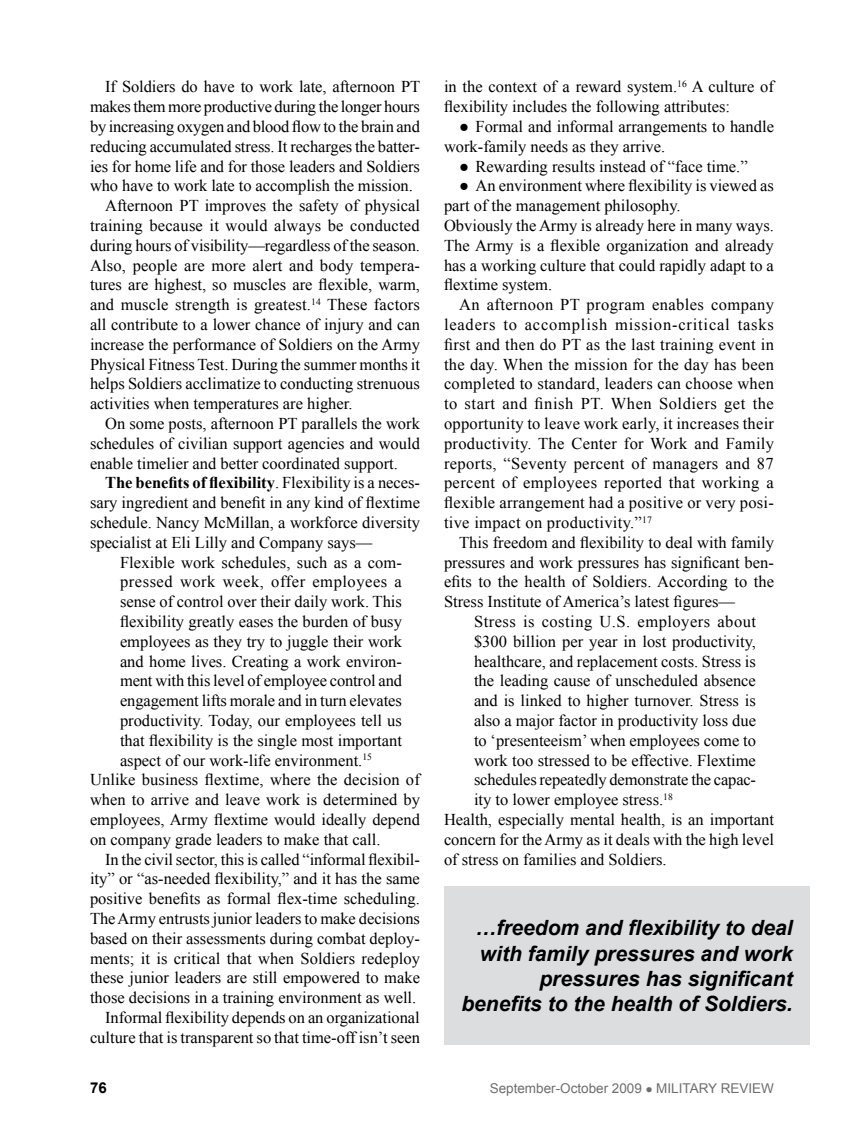
<style>
.page{position:relative;width:864px;height:1134px;background:#fff}
.page>*{position:absolute;margin:0;border:0;box-sizing:border-box;transform-origin:0 0}
.fob{font:italic 700 21px/25.2px "Arial";color:#000;text-align:right}
.fob-2{font:16.5px/19.8px "Times New Roman";color:#000;text-align:justify}
.fob_indented_quotes{font:16.5px/19.8px "Times New Roman";color:#000;text-align:justify}
.fob_Bullet{font:16.5px/19.8px "Times New Roman";color:#000}
.t1{font:700 15px "Arial";color:#000}
.t2{font:13.5px "Arial";color:#6d6e71}
.s1{font-weight:700}
</style>
<div class="page">
<div style="left:444px;top:886px;width:365px;height:159px;background:#dcddde"></div>
<p class="fob-2" style="left:90px;top:77px;width:332px;text-indent:15px">If Soldiers do have to work late, afternoon PT makes them more productive during the longer hours by increasing oxygen and blood flow to the brain and reducing accumulated stress. It recharges the batter&shy;ies for home life and for those leaders and Soldiers who have to work late to accomplish the mission.</p>
<p class="fob-2" style="left:90px;top:196px;width:332px;text-indent:15px">Afternoon PT improves the safety of physical training because it would always be conducted during hours of visibility—regardless of the season.<br>Also, people are more alert and body tempera&shy;tures are highest, so muscles are flexible, warm, and muscle strength is greatest.<sup>14</sup> These factors all contribute to a lower chance of injury and can increase the performance of Soldiers on the Army Physical Fitness Test. During the summer months it helps Soldiers acclimatize to conducting strenuous activities when temperatures are higher.</p>
<p class="fob-2" style="left:90px;top:413px;width:331px;text-indent:15px">On some posts, afternoon PT parallels the work schedules of civilian support agencies and would enable timelier and better coordinated support.</p>
<p class="fob-2" style="left:90px;top:473px;width:331px;text-indent:15px"><span class="s1">The benefits of flexibility</span>. Flexibility is a neces&shy;sary ingredient and benefit in any kind of flextime schedule. Nancy McMillan, a workforce diversity specialist at Eli Lilly and Company says—</p>
<p class="fob_indented_quotes" style="left:120px;top:552px;width:284px">Flexible work schedules, such as a com&shy;pressed work week, offer employees a sense of control over their daily work. This flexibility greatly eases the burden of busy employees as they try to juggle their work and home lives. Creating a work environ&shy;ment with this level of employee control and engagement lifts morale and in turn elevates productivity. Today, our employees tell us that flexibility is the single most important aspect of our work-life environment.<sup>15</sup></p>
<p class="fob-2" style="left:90px;top:770px;width:331px">Unlike business flextime, where the decision of when to arrive and leave work is determined by employees, Army flextime would ideally depend on company grade leaders to make that call.</p>
<p class="fob-2" style="left:90px;top:849px;width:332px;text-indent:15px">In the civil sector, this is called “informal flexibil&shy;ity” or “as-needed flexibility,” and it has the same positive benefits as formal flex-time scheduling.<br>The Army entrusts junior leaders to make decisions based on their assessments during combat deploy&shy;ments; it is critical that when Soldiers redeploy these junior leaders are still empowered to make those decisions in a training environment as well.</p>
<p class="fob-2" style="left:90px;top:1007px;width:331px;text-align:right">Informal flexibility depends on an organizational culture that is transparent so that time-off isn’t seen</p>
<p class="fob-2" style="left:444px;top:77px;width:331px">in the context of a reward system.<sup>16</sup> A culture of flexibility includes the following attributes:</p>
<p class="fob_Bullet" style="left:444px;top:116px;width:332px;text-indent:15px">● Formal and informal arrangements to handle work-family needs as they arrive.</p>
<p class="fob_Bullet" style="left:459px;top:156px;width:290px">● Rewarding results instead of “face time.”</p>
<p class="fob_Bullet" style="left:444px;top:176px;width:331px;text-indent:15px">● An environment where flexibility is viewed as part of the management philosophy.</p>
<p class="fob-2" style="left:444px;top:215px;width:331px">Obviously the Army is already here in many ways.<br>The Army is a flexible organization and already has a working culture that could rapidly adapt to a flextime system.</p>
<p class="fob-2" style="left:444px;top:295px;width:332px;text-indent:15px">An afternoon PT program enables company leaders to accomplish mission-critical tasks first and then do PT as the last training event in the day. When the mission for the day has been completed to standard, leaders can choose when to start and finish PT. When Soldiers get the opportunity to leave work early, it increases their productivity. The Center for Work and Family reports, “Seventy percent of managers and 87 percent of employees reported that working a flexible arrangement had a positive or very posi&shy;tive impact on productivity.”<sup>17</sup></p>
<p class="fob-2" style="left:444px;top:532px;width:332px;text-indent:15px">This freedom and flexibility to deal with family pressures and work pressures has significant ben&shy;efits to the health of Soldiers. According to the Stress Institute of America’s latest figures—</p>
<p class="fob_indented_quotes" style="left:474px;top:611px;width:284px">Stress is costing U.S. employers about $300 billion per year in lost productivity, healthcare, and replacement costs. Stress is the leading cause of unscheduled absence and is linked to higher turnover. Stress is also a major factor in productivity loss due to ‘presenteeism’ when employees come to work too stressed to be effective. Flextime schedules repeatedly demonstrate the capac&shy;ity to lower employee stress.<sup>18</sup></p>
<p class="fob-2" style="left:444px;top:809px;width:332px">Health, especially mental health, is an important concern for the Army as it deals with the high level of stress on families and Soldiers.</p>
<p class="fob" style="left:461px;top:916px;width:333px">…freedom and flexibility to deal with family pressures and work pressures has significant benefits to the health of Soldiers.</p>
<p class="t1" style="left:90px;top:1078px;width:18px">76</p>
<p class="t2" style="left:490px;top:1080px;width:286px">September-October 2009 ● MILITARY REVIEW</p>
</div>
